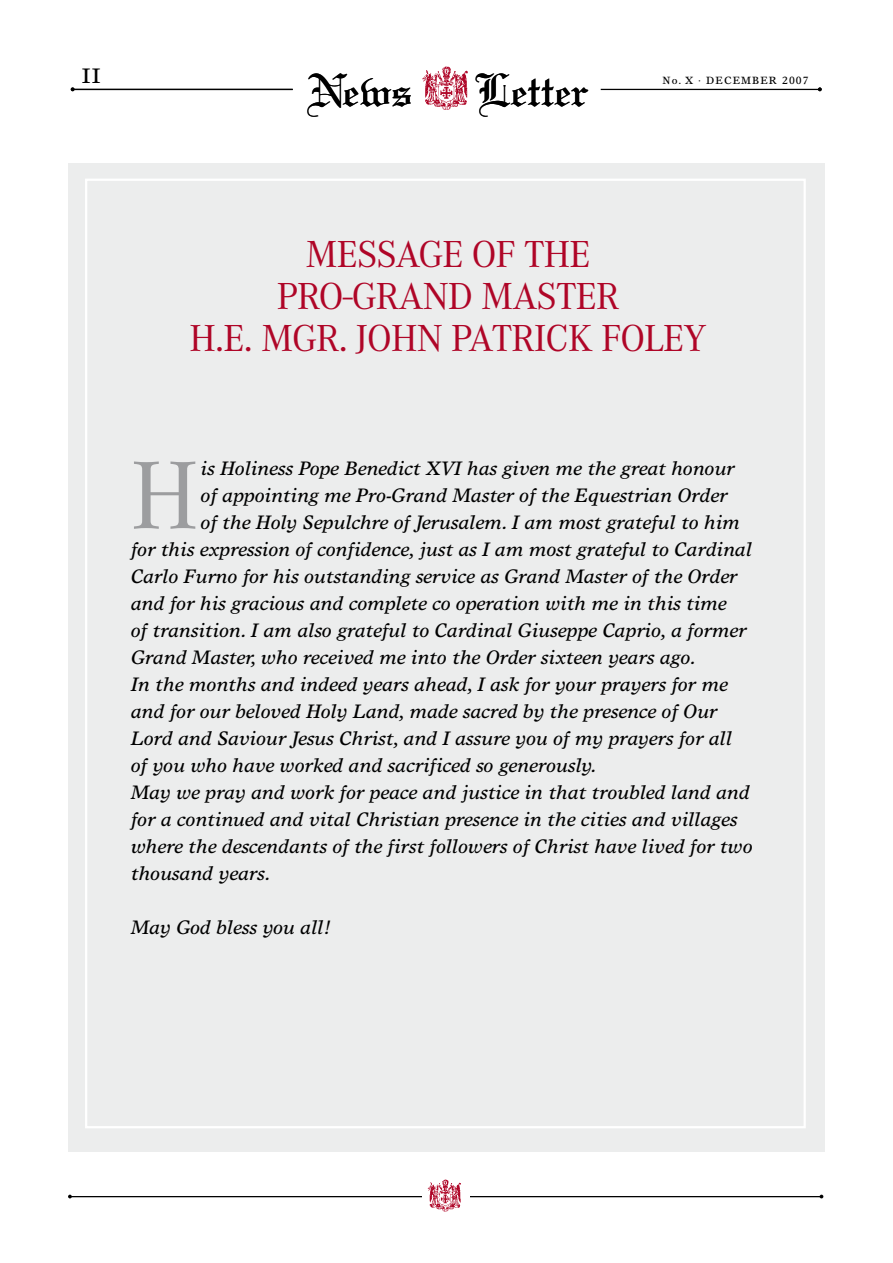
<style>
.page{position:relative;width:893px;height:1263px;background:#fff}
.page>*{position:absolute;margin:0;border:0;box-sizing:border-box;transform-origin:0 0}
.t1{font:100.05px "Corporate A";color:#9c9d9f}
.t2{font:49.35px "Linotext";color:#000}
.t3{font:39px/42px "Corporate A";letter-spacing:-.02em;color:#af0527;text-align:center}
.t4{font:21px "Times Europa";color:#000}
.t5{font:italic 19.5px "Times Europa";color:#000}
.t6{font:10.5px "Times Europa";letter-spacing:.1em;color:#000}
</style>
<div class="page">
<hr style="left:601px;top:89px;width:219px;height:1px;background:#000">
<div style="left:68px;top:163px;width:757px;height:988px;background:#eceded"></div>
<hr style="left:70px;top:1196px;width:753px;height:1px;background:#000">
<div style="left:422px;top:1184px;width:47px;height:19px;background:#fff"></div>
<img style="left:427px;top:1179px;width:34px;height:33px">
<svg style="left:422px;top:66px;width:46px;height:44px"></svg>
<hr style="left:74px;top:89px;width:219px;height:1px;background:#000">
<svg style="left:71px;top:87px;width:4px;height:4px"></svg>
<svg style="left:818px;top:87px;width:4px;height:4px"></svg>
<p class="t4" style="left:82px;top:64px;width:20px">II</p>
<h2 class="t2" style="left:307px;top:61px;width:107px">News</h2>
<h2 class="t2" style="left:475px;top:61px;width:116px">Letter</h2>
<p class="t6" style="left:662px;top:74px;width:148px">No. X · DECEMBER 2007</p>
<h3 class="t3" style="left:190px;top:234px;width:518px">MESSAGE OF THE<br>PRO-GRAND MASTER<br>H.E. MGR. JOHN PATRICK FOLEY</h3>
<h1 class="t1" style="left:131px;top:441px;width:69px">H</h1>
<p class="t5" style="left:201px;top:456px;width:535px">is Holiness Pope Benedict XVI has given me the great honour</p>
<p class="t5" style="left:201px;top:483px;width:528px">of appointing me Pro-Grand Master of the Equestrian Order</p>
<p class="t5" style="left:201px;top:510px;width:541px">of the Holy Sepulchre of Jerusalem. I am most grateful to him</p>
<p class="t5" style="left:131px;top:537px;width:623px">for this expression of confidence, just as I am most grateful to Cardinal</p>
<p class="t5" style="left:131px;top:564px;width:608px">Carlo Furno for his outstanding service as Grand Master of the Order</p>
<p class="t5" style="left:131px;top:591px;width:597px">and for his gracious and complete co operation with me in this time</p>
<p class="t5" style="left:131px;top:618px;width:617px">of transition. I am also grateful to Cardinal Giuseppe Caprio, a former</p>
<p class="t5" style="left:131px;top:645px;width:566px">Grand Master, who received me into the Order sixteen years ago.</p>
<p class="t5" style="left:131px;top:672px;width:598px">In the months and indeed years ahead, I ask for your prayers for me</p>
<p class="t5" style="left:131px;top:699px;width:588px">and for our beloved Holy Land, made sacred by the presence of Our</p>
<p class="t5" style="left:131px;top:726px;width:603px">Lord and Saviour Jesus Christ, and I assure you of my prayers for all</p>
<p class="t5" style="left:131px;top:753px;width:467px">of you who have worked and sacrificed so generously.</p>
<p class="t5" style="left:131px;top:780px;width:620px">May we pray and work for peace and justice in that troubled land and</p>
<p class="t5" style="left:131px;top:807px;width:608px">for a continued and vital Christian presence in the cities and villages</p>
<p class="t5" style="left:131px;top:834px;width:623px">where the descendants of the first followers of Christ have lived for two</p>
<p class="t5" style="left:131px;top:861px;width:141px">thousand years.</p>
<p class="t5" style="left:131px;top:915px;width:201px">May God bless you all!</p>
</div>
